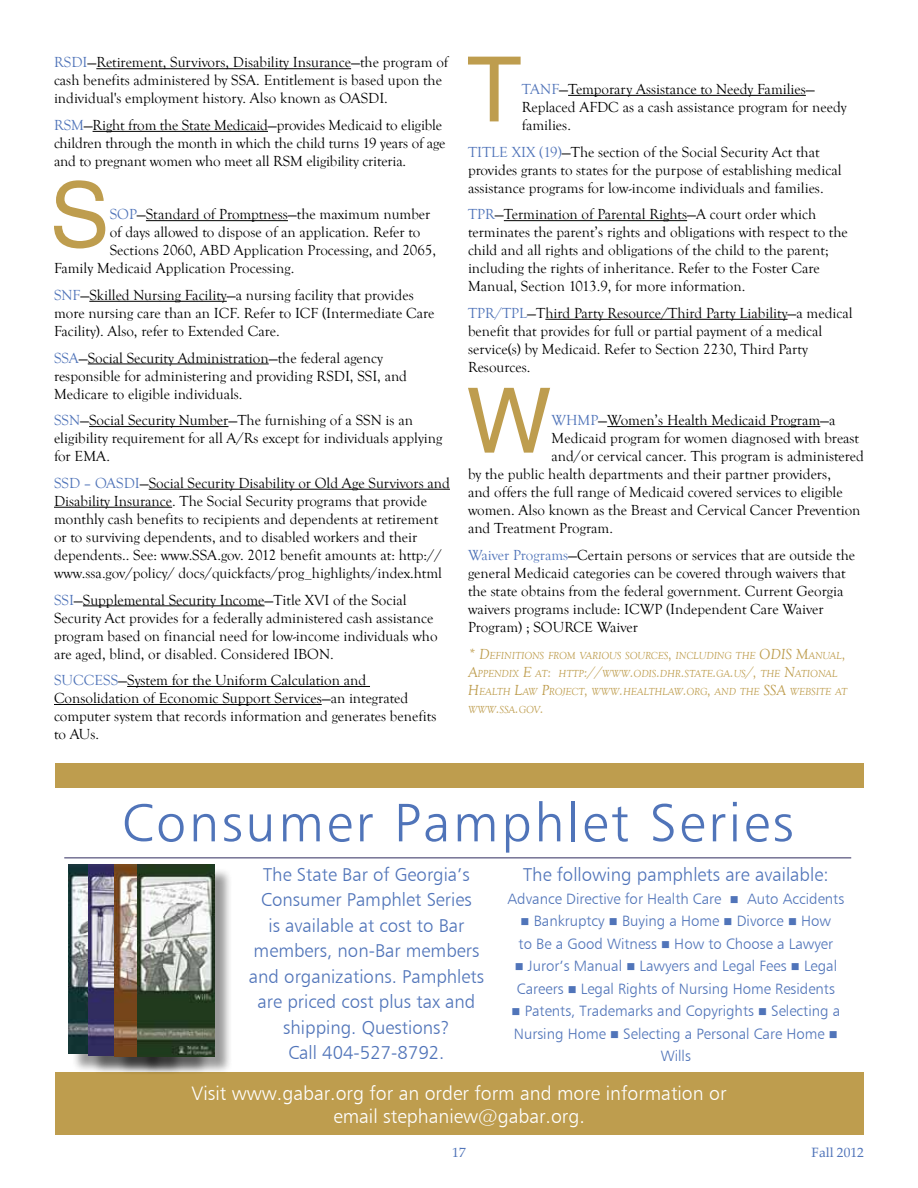
<style>
.page{position:relative;width:918px;height:1188px;background:#fff}
.page>*{position:absolute;margin:0;border:0;box-sizing:border-box;transform-origin:0 0}
.t1{font:90.15px "Alps Normal";color:#be9d4e}
.t2{font:54px "Humanist 777 BT Light B";letter-spacing:.05em;color:#5074b9}
.t3{font:19.5px/23.4px "Humanist 777 BT Light B";color:#fff;text-align:center}
.t4{font:18.6px/25.5px "Humanist 777 BT Light B";color:#5074b9;text-align:center}
.t5{font:15px/18px "Goudy Old Style T";color:#000}
.t6{font:15px/22.5px "Humanist 777 BT Light B";color:#5074b9}
.t7{font:13.5px "Palatino Linotype";color:#5074b9}
.t8{font:italic 10.5px/18px "Goudy Old Style T";color:#be9d4e}
.s1{color:#5074b9}
.s2{font-size:15px}
</style>
<div class="page">
<hr style="left:96px;top:68px;width:255px;height:1px;background:#000">
<hr style="left:93px;top:131px;width:175px;height:1px;background:#000">
<hr style="left:146px;top:220px;width:142px;height:1px;background:#000">
<hr style="left:89px;top:301px;width:138px;height:1px;background:#000">
<hr style="left:88px;top:364px;width:181px;height:1px;background:#000">
<hr style="left:89px;top:426px;width:139px;height:1px;background:#000">
<hr style="left:149px;top:489px;width:301px;height:1px;background:#000">
<hr style="left:54px;top:507px;width:118px;height:1px;background:#000">
<hr style="left:83px;top:606px;width:182px;height:1px;background:#000">
<hr style="left:127px;top:686px;width:243px;height:1px;background:#000">
<hr style="left:54px;top:704px;width:268px;height:1px;background:#000">
<hr style="left:568px;top:95px;width:238px;height:1px;background:#000">
<hr style="left:504px;top:220px;width:183px;height:1px;background:#000">
<hr style="left:545px;top:319px;width:243px;height:1px;background:#000">
<hr style="left:607px;top:426px;width:213px;height:1px;background:#000">
<div style="left:55px;top:1073px;width:809px;height:62px;background:#be9d4e"></div>
<div style="left:55px;top:763px;width:809px;height:25px;background:#be9d4e"></div>
<hr style="left:64px;top:857px;width:787px;height:1px;background:#302b5f">
<img style="left:69px;top:865px;width:19px;height:189px">
<div style="left:91px;top:867px;width:93px;height:208px;background:#000;opacity:.4"></div>
<img style="left:88px;top:865px;width:26px;height:191px">
<div style="left:116px;top:867px;width:94px;height:208px;background:#000;opacity:.4"></div>
<img style="left:114px;top:865px;width:23px;height:191px">
<div style="left:140px;top:867px;width:93px;height:208px;background:#000;opacity:.4"></div>
<img style="left:137px;top:865px;width:78px;height:191px">
<p class="t5" style="left:54px;top:54px;width:396px"><span class="s1">RSDI</span>—Retirement, Survivors, Disability Insurance—the program of cash benefits administered by SSA. Entitlement is based upon the individual's employment history. Also known as OASDI.</p>
<p class="t5" style="left:54px;top:116px;width:393px"><span class="s1">RSM</span>—Right from the State Medicaid—provides Medicaid to eligible children through the month in which the child turns 19 years of age and to pregnant women who meet all RSM eligibility criteria.</p>
<h1 class="t1" style="left:50px;top:161px;width:62px">S</h1>
<p class="t5" style="left:110px;top:206px;width:322px"><span class="s1">SOP</span>—Standard of Promptness—the maximum number</p>
<p class="t5" style="left:110px;top:224px;width:312px">of days allowed to dispose of an application. Refer to</p>
<p class="t5" style="left:110px;top:242px;width:328px">Sections 2060, ABD Application Processing, and 2065,</p>
<p class="t5" style="left:54px;top:260px;width:242px">Family Medicaid Application Processing.</p>
<p class="t5" style="left:54px;top:286px;width:382px"><span class="s1">SNF</span>—Skilled Nursing Facility—a nursing facility that provides more nursing care than an ICF. Refer to ICF (Intermediate Care<br>Facility). Also, refer to Extended Care.</p>
<p class="t5" style="left:54px;top:349px;width:355px"><span class="s1">SSA</span>—Social Security Administration—the federal agency responsible for administering and providing RSDI, SSI, and<br>Medicare to eligible individuals.</p>
<p class="t5" style="left:54px;top:412px;width:390px"><span class="s1">SSN</span>—Social Security Number—The furnishing of a SSN is an eligibility requirement for all A/Rs except for individuals applying for EMA.</p>
<p class="t5" style="left:54px;top:474px;width:397px"><span class="s1">SSD – OASDI</span>—Social Security Disability or Old Age Survivors and Disability Insurance. The Social Security programs that provide monthly cash benefits to recipients and dependents at retirement or to surviving dependents, and to disabled workers and their dependents.. See: www.SSA.gov. 2012 benefit amounts at: http:// www.ssa.gov/policy/ docs/quickfacts/prog_highlights/index.html</p>
<p class="t5" style="left:54px;top:591px;width:385px"><span class="s1">SSI</span>—Supplemental Security Income—Title XVI of the Social Security Act provides for a federally administered cash assistance program based on financial need for low-income individuals who are aged, blind, or disabled. Considered IBON.</p>
<p class="t5" style="left:54px;top:672px;width:384px"><span class="s1">SUCCESS</span>—System for the Uniform Calculation and Consolidation of Economic Support Services—an integrated computer system that records information and generates benefits to AUs.</p>
<h1 class="t1" style="left:467px;top:36px;width:57px">T</h1>
<p class="t5" style="left:522px;top:80px;width:326px"><span class="s1">TANF</span>—Temporary Assistance to Needy Families—<br>Replaced AFDC as a cash assistance program for needy families.</p>
<p class="t5" style="left:468px;top:143px;width:375px"><span class="s1">TITLE XIX (19)</span>—The section of the Social Security Act that provides grants to states for the purpose of establishing medical assistance programs for low-income individuals and families.</p>
<p class="t5" style="left:468px;top:206px;width:381px"><span class="s1">TPR</span>—Termination of Parental Rights—A court order which terminates the parent’s rights and obligations with respect to the child and all rights and obligations of the child to the parent; including the rights of inheritance. Refer to the Foster Care Manual, Section 1013.9, for more information.</p>
<p class="t5" style="left:468px;top:304px;width:386px"><span class="s1">TPR/TPL</span>—Third Party Resource/Third Party Liability—a medical benefit that provides for full or partial payment of a medical service(s) by Medicaid. Refer to Section 2230, Third Party Resources.</p>
<h1 class="t1" style="left:467px;top:367px;width:86px">W</h1>
<p class="t5" style="left:552px;top:412px;width:286px"><span class="s1">WHMP</span>—Women’s Health Medicaid Program—a</p>
<p class="t5" style="left:552px;top:430px;width:309px">Medicaid program for women diagnosed with breast</p>
<p class="t5" style="left:552px;top:448px;width:314px">and/or cervical cancer. This program is administered</p>
<p class="t5" style="left:468px;top:466px;width:365px">by the public health departments and their partner providers,</p>
<p class="t5" style="left:468px;top:484px;width:376px">and offers the full range of Medicaid covered services to eligible</p>
<p class="t5" style="left:468px;top:502px;width:394px">women. Also known as the Breast and Cervical Cancer Prevention</p>
<p class="t5" style="left:468px;top:520px;width:147px">and Treatment Program.</p>
<p class="t5" style="left:468px;top:546px;width:389px"><span class="s1">Waiver Programs</span>—Certain persons or services that are outside the general Medicaid categories can be covered through waivers that the state obtains from the federal government. Current Georgia waivers programs include: ICWP (Independent Care Waiver Program) ; SOURCE Waiver</p>
<p class="t8" style="left:468px;top:646px;width:381px"><span class="s2">* D</span>EFINITIONS FROM VARIOUS SOURCES<span class="s2">,</span> INCLUDING THE <span class="s2">ODIS M</span>ANUAL<span class="s2">, A</span>PPENDIX <span class="s2">E</span> AT<span class="s2">:</span> HTTP<span class="s2">://</span>WWW<span class="s2">.</span>ODIS<span class="s2">.</span>DHR<span class="s2">.</span>STATE<span class="s2">.</span>GA<span class="s2">.</span>US<span class="s2">/,</span> THE <span class="s2">N</span>ATIONAL <span class="s2">H</span>EALTH <span class="s2">L</span>AW <span class="s2">P</span>ROJECT<span class="s2">,</span> WWW<span class="s2">.</span>HEALTHLAW<span class="s2">.</span>ORG<span class="s2">,</span> AND THE <span class="s2">SSA</span> WEBSITE AT WWW<span class="s2">.</span>SSA<span class="s2">.</span>GOV<span class="s2">.</span></p>
<h2 class="t2" style="left:122px;top:789px;width:673px">Consumer Pamphlet Series</h2>
<p class="t4" style="left:249px;top:862px;width:237px">The State Bar of Georgia’s<br>Consumer Pamphlet Series<br>is available at cost to Bar members, non-Bar members and organizations. Pamphlets are priced cost plus tax and shipping. Questions?<br>Call 404-527-8792.</p>
<p class="t4" style="left:523px;top:862px;width:307px">The following pamphlets are available:</p>
<p class="t6" style="left:508px;top:887px;width:338px">Advance Directive for Health Care ■ Auto Accidents</p>
<p class="t6" style="left:519px;top:909px;width:316px">■ Bankruptcy ■ Buying a Home ■ Divorce ■ How to Be a Good Witness ■ How to Choose a Lawyer</p>
<p class="t6" style="left:515px;top:954px;width:324px">■ Juror’s Manual ■ Lawyers and Legal Fees ■ Legal<br>Careers ■ Legal Rights of Nursing Home Residents</p>
<p class="t6" style="left:512px;top:999px;width:330px;text-align:center">■ Patents, Trademarks and Copyrights ■ Selecting a<br>Nursing Home ■ Selecting a Personal Care Home ■<br>Wills</p>
<h3 class="t3" style="left:192px;top:1081px;width:536px">Visit www.gabar.org for an order form and more information or email stephaniew@gabar.org.</h3>
<p class="t7" style="left:452px;top:1143px;width:15px">17</p>
<p class="t7" style="left:812px;top:1143px;width:54px">Fall 2012</p>
</div>
